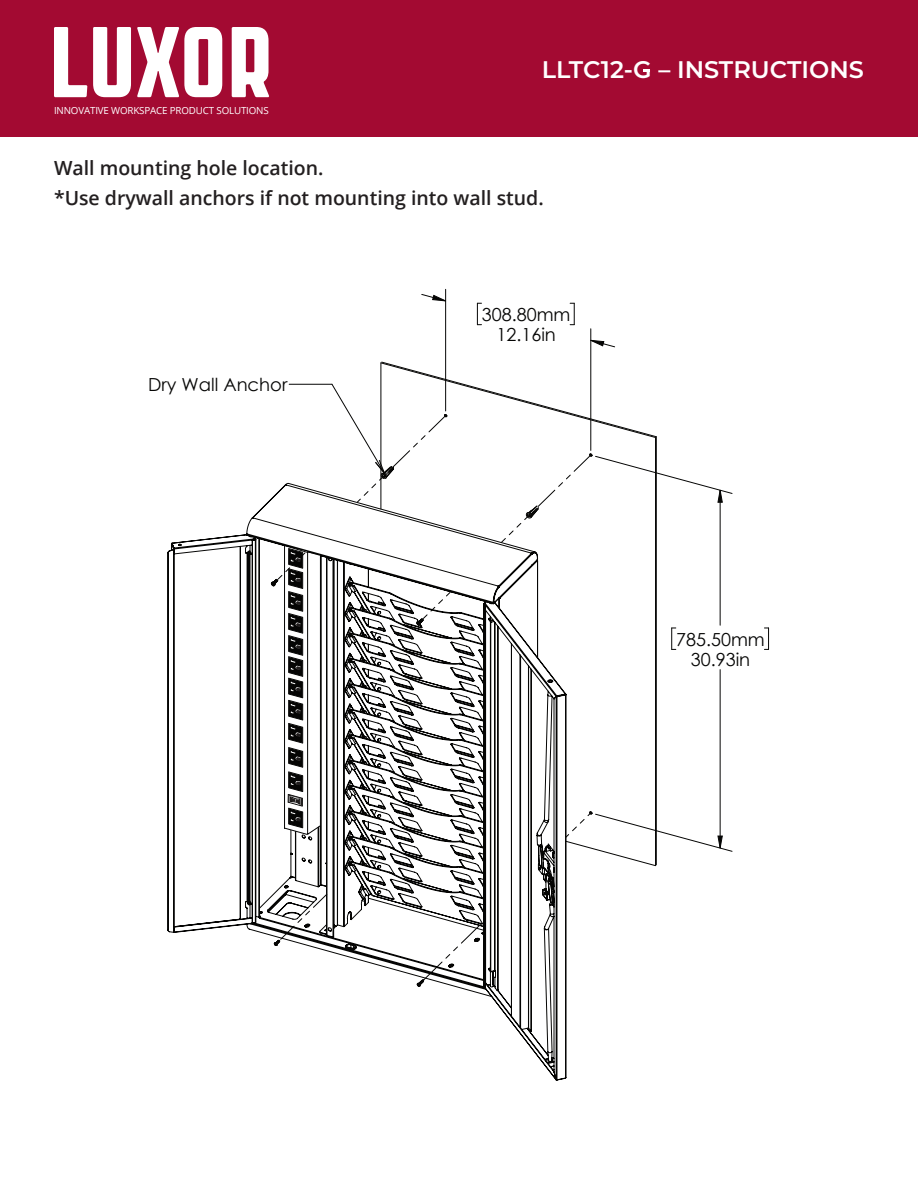
<style>
.page{position:relative;width:918px;height:1188px;background:#fff}
.page>*{position:absolute;margin:0;border:0;box-sizing:border-box;transform-origin:0 0}
.t1{font:600 24px "Montserrat";color:#fff}
.Description_Text{font:600 19.5px "Open Sans";color:#231f20}
.t2{font:18px/20.2px "Century Gothic";color:#050504;text-align:center}
.t3{font:9.75px "Open Sans";letter-spacing:-.015em;color:#fff}
</style>
<div class="page">
<div style="left:0;top:0;width:918px;height:137px;background:#a30a32"></div>
<svg style="left:54px;top:27px;width:33px;height:70px"></svg>
<svg style="left:93px;top:27px;width:38px;height:70px"></svg>
<svg style="left:137px;top:27px;width:85px;height:70px"></svg>
<svg style="left:232px;top:27px;width:37px;height:70px"></svg>
<svg style="left:167px;top:483px;width:400px;height:598px"></svg>
<hr style="left:289px;top:384px;width:43px;height:1px;background:#050504">
<hr style="left:445px;top:289px;width:1px;height:122px;background:#050504">
<hr style="left:590px;top:329px;width:1px;height:121px;background:#050504">
<svg style="left:570px;top:303px;width:5px;height:22px"></svg>
<svg style="left:477px;top:303px;width:5px;height:22px"></svg>
<hr style="left:720px;top:670px;width:1px;height:178px;background:#050504">
<hr style="left:720px;top:490px;width:1px;height:135px;background:#050504">
<svg style="left:764px;top:628px;width:5px;height:22px"></svg>
<svg style="left:671px;top:628px;width:5px;height:22px"></svg>
<svg style="left:421px;top:293px;width:26px;height:9px"></svg>
<svg style="left:590px;top:339px;width:25px;height:9px"></svg>
<hr style="left:656px;top:437px;width:1px;height:428px;background:#050504">
<hr style="left:655px;top:438px;width:1px;height:428px;background:#050504">
<svg style="left:331px;top:361px;width:402px;height:182px"></svg>
<svg style="left:565px;top:811px;width:168px;height:56px"></svg>
<svg style="left:416px;top:924px;width:65px;height:63px"></svg>
<svg style="left:273px;top:893px;width:55px;height:53px"></svg>
<svg style="left:270px;top:545px;width:51px;height:291px"></svg>
<svg style="left:416px;top:591px;width:35px;height:35px"></svg>
<svg style="left:644px;top:69px;width:6px;height:3px"></svg>
<p class="t3" style="left:54px;top:104px;width:216px">INNOVATIVE WORKSPACE PRODUCT SOLUTIONS</p>
<p class="t1" style="left:542px;top:52px;width:324px">LLTC12-G – INSTRUCTIONS</p>
<p class="Description_Text" style="left:54px;top:155px;width:271px">Wall mounting hole location.</p>
<p class="Description_Text" style="left:54px;top:185px;width:491px">*Use drywall anchors if not mounting into wall stud.</p>
<p class="t2" style="left:148px;top:374px;width:141px">Dry Wall Anchor</p>
<p class="t2" style="left:482px;top:304px;width:90px">308.80mm<br>12.16in</p>
<p class="t2" style="left:676px;top:629px;width:90px">785.50mm<br>30.93in</p>
</div>
